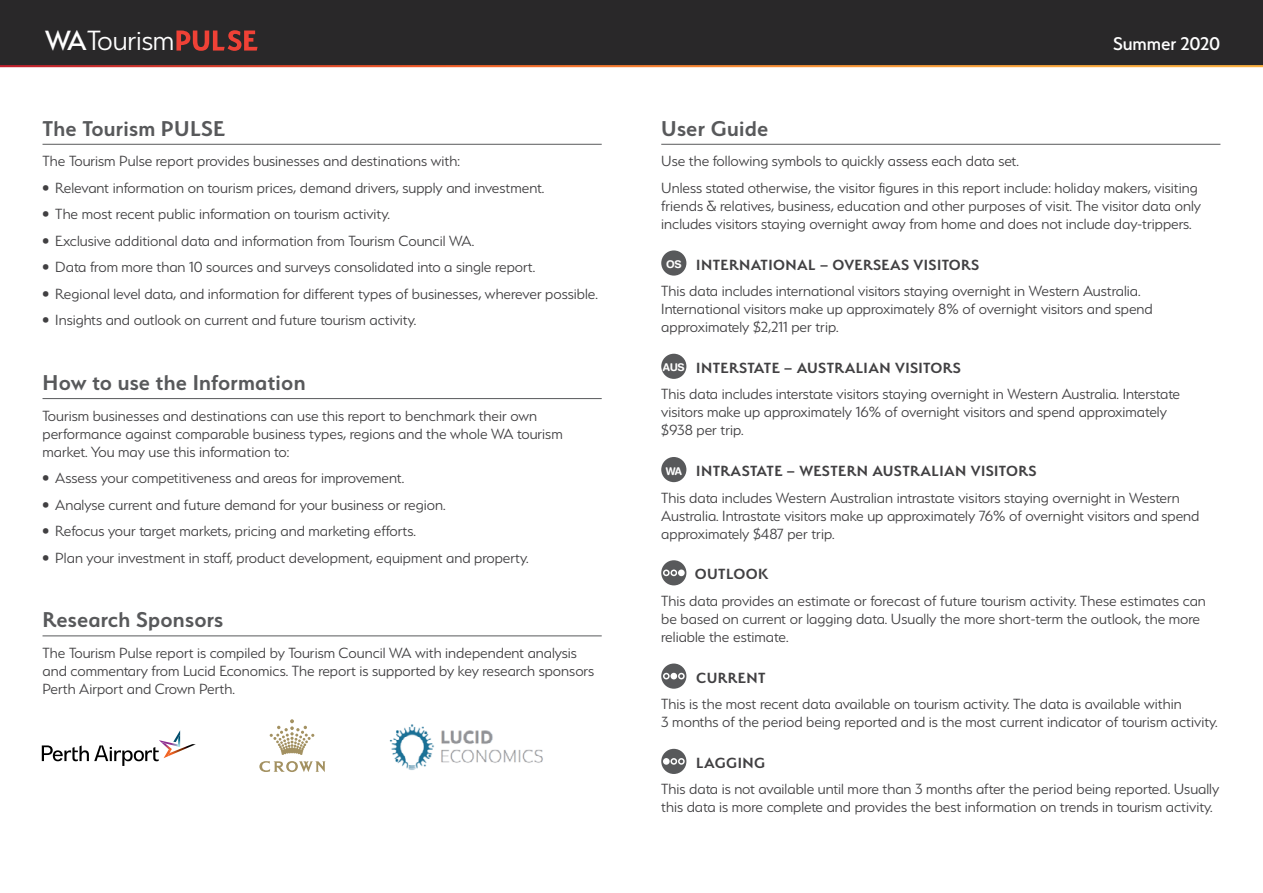
<style>
.page{position:relative;width:1263px;height:893px;background:#fff}
.page>*{position:absolute;margin:0;border:0;box-sizing:border-box;transform-origin:0 0}
.t1{font:300 31.2px "Serenity";letter-spacing:-.005em;color:#fff}
.t2{font:600 24px "Serenity";letter-spacing:.01em;color:#58595b}
.t3{font:500 20.7px "Serenity";letter-spacing:-.005em;color:#fff}
.t4{font:300 16.5px/18px "Serenity";color:#414042}
.s1{font-weight:500}
.s2{font-family:"Helvetica Rounded";font-weight:700;font-size:10.65px;color:#fff}
.s3{font-weight:600}
</style>
<div class="page">
<div style="left:0;top:0;width:1263px;height:65px;background:#292829"></div>
<svg style="left:176px;top:30px;width:82px;height:21px"></svg>
<hr style="left:43px;top:144px;width:559px;height:1px;background:#58595b">
<hr style="left:43px;top:398px;width:559px;height:1px;background:#58595b">
<hr style="left:43px;top:636px;width:559px;height:1px;background:#58595b">
<hr style="left:661px;top:144px;width:559px;height:1px;background:#58595b">
<div style="left:661px;top:250px;width:25px;height:26px;background:#58595b;border-radius:50%"></div>
<div style="left:661px;top:354px;width:25px;height:25px;background:#58595b;border-radius:50%"></div>
<div style="left:661px;top:457px;width:25px;height:25px;background:#58595b;border-radius:50%"></div>
<div style="left:661px;top:560px;width:25px;height:25px;background:#58595b;border-radius:50%"></div>
<div style="left:663px;top:569px;width:7px;height:7px;border:2px solid #fff;border-radius:50%"></div>
<div style="left:670px;top:569px;width:7px;height:7px;border:2px solid #fff;border-radius:50%"></div>
<div style="left:678px;top:569px;width:7px;height:7px;border:2px solid #fff;border-radius:50%"></div>
<svg style="left:661px;top:663px;width:25px;height:26px"></svg>
<div style="left:663px;top:673px;width:7px;height:6px;border:2px solid #fff;border-radius:50%"></div>
<div style="left:670px;top:673px;width:7px;height:6px;border:2px solid #fff;border-radius:50%"></div>
<div style="left:678px;top:673px;width:7px;height:6px;border:2px solid #fff;border-radius:50%"></div>
<div style="left:661px;top:749px;width:25px;height:25px;background:#58595b;border-radius:50%"></div>
<div style="left:663px;top:758px;width:7px;height:7px;border:2px solid #fff;border-radius:50%"></div>
<div style="left:670px;top:758px;width:7px;height:7px;border:2px solid #fff;border-radius:50%"></div>
<div style="left:678px;top:758px;width:7px;height:7px;border:2px solid #fff;border-radius:50%"></div>
<img style="left:389px;top:724px;width:154px;height:46px">
<svg style="left:42px;top:730px;width:154px;height:36px"></svg>
<svg style="left:259px;top:719px;width:67px;height:53px"></svg>
<p class="t1" style="left:45px;top:24px;width:131px"><span class="s1">WA</span>Tourism</p>
<p class="t3" style="left:1113px;top:32px;width:109px">Summer 2020</p>
<p class="t2" style="left:43px;top:115px;width:184px">The Tourism PULSE</p>
<p class="t4" style="left:43px;top:152px;width:419px">The Tourism Pulse report provides businesses and destinations with:</p>
<p class="t4" style="left:43px;top:179px;width:503px">• Relevant information on tourism prices, demand drivers, supply and investment.</p>
<p class="t4" style="left:43px;top:205px;width:349px">• The most recent public information on tourism activity.</p>
<p class="t4" style="left:43px;top:232px;width:433px">• Exclusive additional data and information from Tourism Council WA.</p>
<p class="t4" style="left:43px;top:258px;width:494px">• Data from more than 10 sources and surveys consolidated into a single report.</p>
<p class="t4" style="left:43px;top:285px;width:557px">• Regional level data, and information for different types of businesses, wherever possible.</p>
<p class="t4" style="left:43px;top:311px;width:375px">• Insights and outlook on current and future tourism activity.</p>
<p class="t2" style="left:43px;top:369px;width:264px">How to use the Information</p>
<p class="t4" style="left:43px;top:406px;width:522px">Tourism businesses and destinations can use this report to benchmark their own performance against comparable business types, regions and the whole WA tourism market. You may use this information to:</p>
<p class="t4" style="left:43px;top:469px;width:363px">• Assess your competitiveness and areas for improvement.</p>
<p class="t4" style="left:43px;top:495px;width:404px">• Analyse current and future demand for your business or region.</p>
<p class="t4" style="left:43px;top:522px;width:375px">• Refocus your target markets, pricing and marketing efforts.</p>
<p class="t4" style="left:43px;top:548px;width:487px">• Plan your investment in staff, product development, equipment and property.</p>
<p class="t2" style="left:43px;top:607px;width:182px">Research Sponsors</p>
<p class="t4" style="left:43px;top:644px;width:553px">The Tourism Pulse report is compiled by Tourism Council WA with independent analysis and commentary from Lucid Economics. The report is supported by key research sponsors<br>Perth Airport and Crown Perth.</p>
<p class="t2" style="left:661px;top:115px;width:109px">User Guide</p>
<p class="t4" style="left:661px;top:148px;width:538px;line-height:26.5px">Use the following symbols to quickly assess each data set.<br>Unless stated otherwise, the visitor figures in this report include: holiday makers, visiting</p>
<p class="t4" style="left:661px;top:197px;width:541px">friends &amp; relatives, business, education and other purposes of visit. The visitor data only includes visitors staying overnight away from home and does not include day-trippers.</p>
<p class="t4" style="left:661px;top:251px;width:481px;line-height:26.5px"><span class="s2">OS</span> <span class="s3">INTERNATIONAL – OVERSEAS VISITORS<br></span>This data includes international visitors staying overnight in Western Australia.</p>
<p class="t4" style="left:661px;top:300px;width:493px">International visitors make up approximately 8% of overnight visitors and spend approximately $2,211 per trip.</p>
<p class="t4" style="left:661px;top:354px;width:520px;line-height:26.5px"><span class="s2">AUS</span> <span class="s3">INTERSTATE – AUSTRALIAN VISITORS<br></span>This data includes interstate visitors staying overnight in Western Australia. Interstate</p>
<p class="t4" style="left:661px;top:403px;width:507px">visitors make up approximately 16% of overnight visitors and spend approximately $938 per trip.</p>
<p class="t4" style="left:661px;top:458px;width:520px;line-height:26.5px"><span class="s2">WA</span> <span class="s3">INTRASTATE – WESTERN AUSTRALIAN VISITORS<br></span>This data includes Western Australian intrastate visitors staying overnight in Western</p>
<p class="t4" style="left:661px;top:506px;width:540px">Australia. Intrastate visitors make up approximately 76% of overnight visitors and spend approximately $487 per trip.</p>
<p class="t4" style="left:661px;top:561px;width:546px;line-height:26.5px;text-indent:34px"><span class="s3">OUTLOOK<br></span>This data provides an estimate or forecast of future tourism activity. These estimates can</p>
<p class="t4" style="left:661px;top:610px;width:540px">be based on current or lagging data. Usually the more short-term the outlook, the more reliable the estimate.</p>
<p class="t4" style="left:661px;top:664px;width:522px;line-height:26.5px;text-indent:35px"><span class="s3">CURRENT<br></span>This is the most recent data available on tourism activity. The data is available within</p>
<p class="t4" style="left:661px;top:713px;width:558px">3 months of the period being reported and is the most current indicator of tourism activity.</p>
<p class="t4" style="left:661px;top:749px;width:559px;line-height:26.5px;text-indent:35px"><span class="s3">LAGGING<br></span>This data is not available until more than 3 months after the period being reported. Usually</p>
<p class="t4" style="left:661px;top:798px;width:553px">this data is more complete and provides the best information on trends in tourism activity.</p>
</div>
